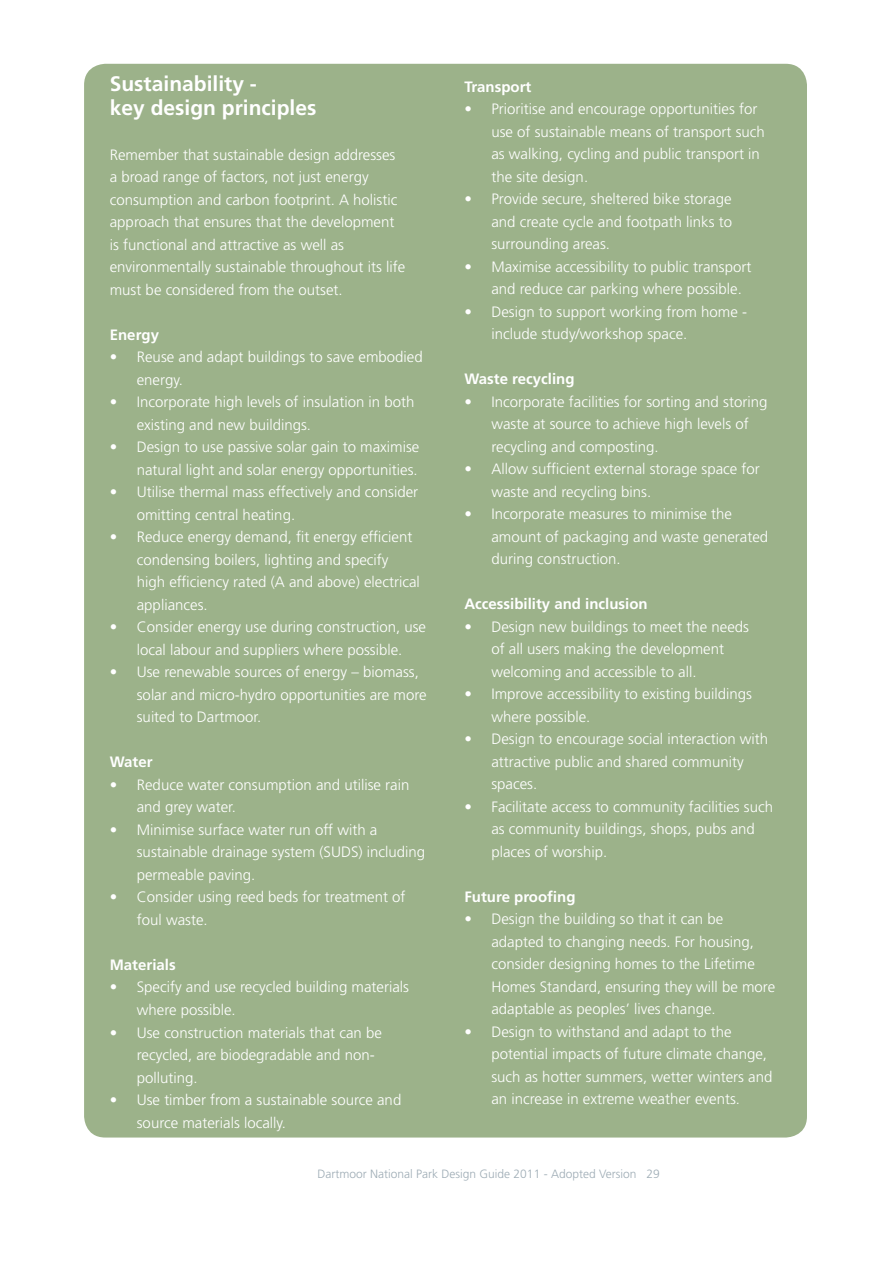
<style>
.page{position:relative;width:893px;height:1263px;background:#fff}
.page>*{position:absolute;margin:0;border:0;box-sizing:border-box;transform-origin:0 0}
.t1{font:700 21px/24px "Frutiger LT Std";color:#fff}
.t2{font:300 15px/22.5px "Frutiger LT Std";color:#fff}
.t3{font:700 15px "Frutiger LT Std";color:#fff}
.t4{font:300 12px "Frutiger LT Std";color:#9eacb5}
</style>
<div class="page">
<div style="left:84px;top:64px;width:723px;height:1073px;background:#9cb28a;border-radius:21px"></div>
<h1 class="t1" style="left:110px;top:72px;width:208px">Sustainability -<br>key design principles</h1>
<p class="t2" style="left:110px;top:144px;width:297px">Remember that sustainable design addresses a broad range of factors, not just energy consumption and carbon footprint. A holistic approach that ensures that the development is functional and attractive as well as environmentally sustainable throughout its life must be considered from the outset.</p>
<p class="t3" style="left:110px;top:326px;width:51px">Energy</p>
<p class="t2" style="left:137px;top:346px;width:287px;text-indent:-27px">• Reuse and adapt buildings to save embodied energy.</p>
<p class="t2" style="left:137px;top:391px;width:279px;text-indent:-27px">• Incorporate high levels of insulation in both existing and new buildings.</p>
<p class="t2" style="left:110px;top:436px;width:311px;text-align:right">• Design to use passive solar gain to maximise natural light and solar energy opportunities.</p>
<p class="t2" style="left:137px;top:481px;width:283px;text-indent:-27px">• Utilise thermal mass effectively and consider omitting central heating.</p>
<p class="t2" style="left:137px;top:526px;width:285px;text-indent:-27px">• Reduce energy demand, fit energy efficient condensing boilers, lighting and specify high efficiency rated (A and above) electrical appliances.</p>
<p class="t2" style="left:110px;top:616px;width:318px;text-align:center">• Consider energy use during construction, use local labour and suppliers where possible.</p>
<p class="t2" style="left:137px;top:661px;width:291px;text-indent:-27px">• Use renewable sources of energy – biomass, solar and micro-hydro opportunities are more suited to Dartmoor.</p>
<p class="t3" style="left:110px;top:753px;width:44px">Water</p>
<p class="t2" style="left:137px;top:774px;width:274px;text-indent:-27px">• Reduce water consumption and utilise rain and grey water.</p>
<p class="t2" style="left:137px;top:819px;width:290px;text-indent:-27px">• Minimise surface water run off with a sustainable drainage system (SUDS) including permeable paving.</p>
<p class="t2" style="left:137px;top:886px;width:270px;text-indent:-27px">• Consider using reed beds for treatment of foul waste.</p>
<p class="t3" style="left:110px;top:956px;width:67px">Materials</p>
<p class="t2" style="left:137px;top:976px;width:274px;text-indent:-27px">• Specify and use recycled building materials where possible.</p>
<p class="t2" style="left:137px;top:1021px;width:247px;text-indent:-27px">• Use construction materials that can be recycled, are biodegradable and non&shy;polluting.</p>
<p class="t2" style="left:137px;top:1089px;width:266px;text-indent:-27px">• Use timber from a sustainable source and source materials locally.</p>
<p class="t3" style="left:464px;top:78px;width:68px">Transport</p>
<p class="t2" style="left:491px;top:98px;width:275px;text-indent:-27px">• Prioritise and encourage opportunities for use of sustainable means of transport such as walking, cycling and public transport in the site design.</p>
<p class="t2" style="left:491px;top:188px;width:242px;text-align:justify;text-indent:-27px">• Provide secure, sheltered bike storage and create cycle and footpath links to surrounding areas.</p>
<p class="t2" style="left:491px;top:255px;width:261px;text-indent:-27px">• Maximise accessibility to public transport and reduce car parking where possible.</p>
<p class="t2" style="left:491px;top:300px;width:257px;text-indent:-27px">• Design to support working from home - include study/workshop space.</p>
<p class="t3" style="left:464px;top:370px;width:112px">Waste recycling</p>
<p class="t2" style="left:491px;top:390px;width:277px;text-indent:-27px">• Incorporate facilities for sorting and storing waste at source to achieve high levels of recycling and composting.</p>
<p class="t2" style="left:491px;top:458px;width:270px;text-indent:-27px">• Allow sufficient external storage space for waste and recycling bins.</p>
<p class="t2" style="left:491px;top:503px;width:278px;text-indent:-27px">• Incorporate measures to minimise the amount of packaging and waste generated during construction.</p>
<p class="t3" style="left:464px;top:595px;width:185px">Accessibility and inclusion</p>
<p class="t2" style="left:491px;top:615px;width:259px;text-indent:-27px">• Design new buildings to meet the needs of all users making the development welcoming and accessible to all.</p>
<p class="t2" style="left:491px;top:683px;width:262px;text-indent:-27px">• Improve accessibility to existing buildings where possible.</p>
<p class="t2" style="left:491px;top:728px;width:278px;text-indent:-27px">• Design to encourage social interaction with attractive public and shared community spaces.</p>
<p class="t2" style="left:491px;top:795px;width:283px;text-indent:-27px">• Facilitate access to community facilities such as community buildings, shops, pubs and places of worship.</p>
<p class="t3" style="left:464px;top:888px;width:113px">Future proofing</p>
<p class="t2" style="left:491px;top:908px;width:285px;text-indent:-27px">• Design the building so that it can be adapted to changing needs. For housing, consider designing homes to the Lifetime Homes Standard, ensuring they will be more adaptable as peoples’ lives change.</p>
<p class="t2" style="left:491px;top:1020px;width:282px;text-indent:-27px">• Design to withstand and adapt to the potential impacts of future climate change, such as hotter summers, wetter winters and an increase in extreme weather events.</p>
<p class="t4" style="left:318px;top:1167px;width:344px">Dartmoor National Park Design Guide 2011 - Adopted Version 29</p>
</div>
